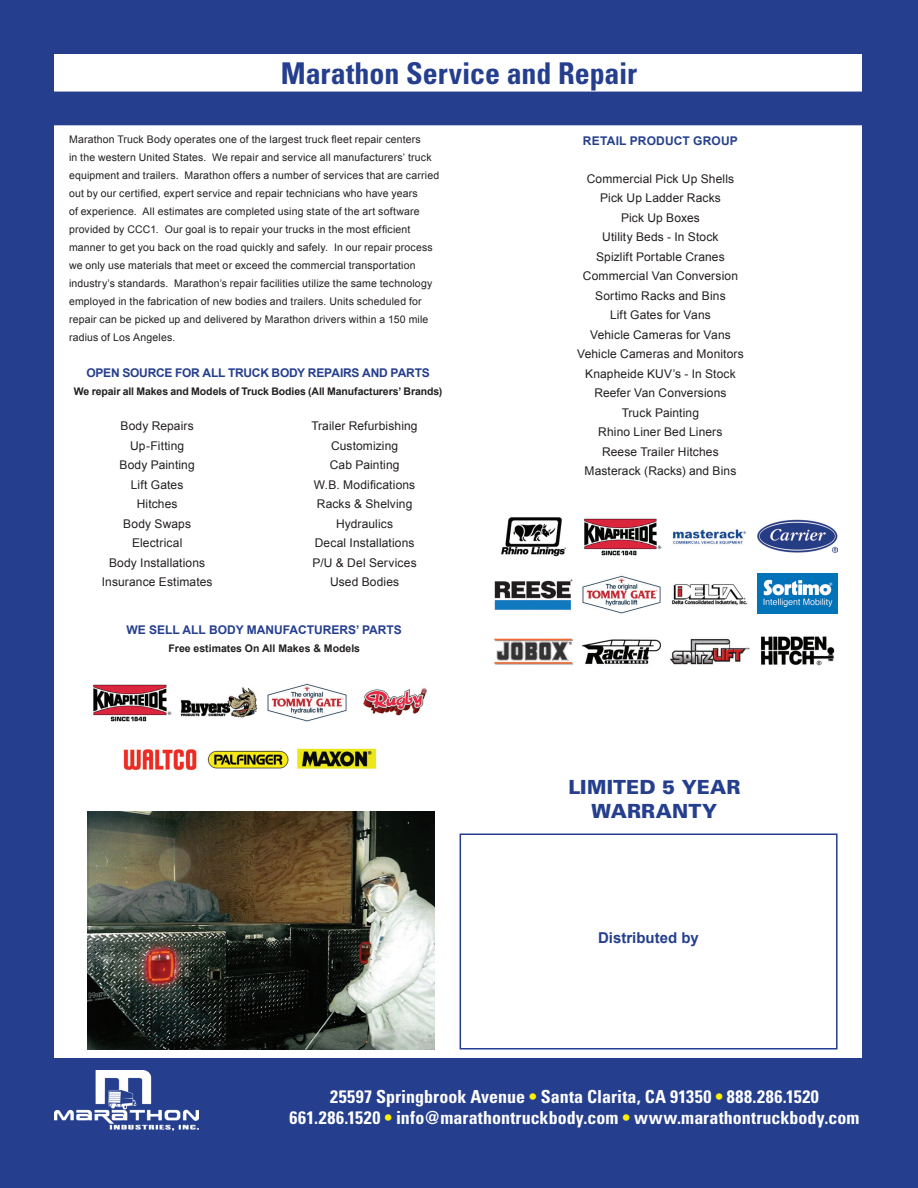
<style>
.page{position:relative;width:918px;height:1188px;background:#253f8e}
.page>*{position:absolute;margin:0;border:0;box-sizing:border-box;transform-origin:0 0}
.t1{font:700 condensed 30px "Univers";letter-spacing:-.005em;color:#253f8e}
.t2{font:900 19.5px "Univers";letter-spacing:.005em;color:#253f8e}
.t3{font:700 condensed 18px "Univers";letter-spacing:.01em;color:#fff}
.t4{font:700 15px "Arial";color:#253f8e}
.t5{font:12px "Arial";letter-spacing:.01em;color:#231f20}
.t6{font:700 12px "Arial";color:#253f8e}
.t7{font:10.5px/18px "Arial";letter-spacing:.015em;color:#231f20}
.t8{font:700 10.5px "Arial";letter-spacing:-.005em;color:#231f20}
.s1{color:#fff101}
</style>
<div class="page">
<div style="left:54px;top:54px;width:808px;height:1004px;background:#fff"></div>
<div style="left:460px;top:834px;width:378px;height:216px;border:2px solid #243c92"></div>
<img style="left:54px;top:1070px;width:145px;height:61px">
<img style="left:87px;top:811px;width:348px;height:239px">
<img style="left:93px;top:684px;width:78px;height:38px">
<img style="left:180px;top:687px;width:78px;height:31px">
<img style="left:267px;top:683px;width:80px;height:39px">
<img style="left:363px;top:688px;width:64px;height:28px">
<img style="left:123px;top:749px;width:74px;height:22px">
<img style="left:208px;top:750px;width:80px;height:19px">
<img style="left:297px;top:748px;width:79px;height:21px">
<img style="left:501px;top:517px;width:66px;height:40px">
<img style="left:584px;top:518px;width:77px;height:38px">
<img style="left:673px;top:529px;width:73px;height:16px">
<img style="left:757px;top:519px;width:81px;height:33px">
<img style="left:494px;top:579px;width:79px;height:31px">
<img style="left:582px;top:575px;width:79px;height:39px">
<img style="left:672px;top:584px;width:76px;height:21px">
<img style="left:757px;top:574px;width:81px;height:40px">
<img style="left:494px;top:638px;width:79px;height:27px">
<img style="left:582px;top:639px;width:79px;height:25px">
<img style="left:670px;top:638px;width:79px;height:27px">
<img style="left:760px;top:636px;width:75px;height:30px">
<div style="left:54px;top:92px;width:808px;height:33px;background:#253f8e"></div>
<p class="t1" style="left:281px;top:55px;width:358px">Marathon Service and Repair</p>
<p class="t7" style="left:69px;top:130px;width:372px">Marathon Truck Body operates one of the largest truck fleet repair centers<br>in the western United States. We repair and service all manufacturers’ truck equipment and trailers. Marathon offers a number of services that are carried out by our certified, expert service and repair technicians who have years<br>of experience. All estimates are completed using state of the art software provided by CCC1. Our goal is to repair your trucks in the most efficient manner to get you back on the road quickly and safely. In our repair process we only use materials that meet or exceed the commercial transportation industry’s standards. Marathon’s repair facilities utilize the same technology employed in the fabrication of new bodies and trailers. Units scheduled for repair can be picked up and delivered by Marathon drivers within a 150 mile radius of Los Angeles.</p>
<p class="t6" style="left:86px;top:365px;width:345px">OPEN SOURCE FOR ALL TRUCK BODY REPAIRS AND PARTS</p>
<p class="t8" style="left:74px;top:384px;width:370px">We repair all Makes and Models of Truck Bodies (All Manufacturers’ Brands)</p>
<p class="t5" style="left:312px;top:418px;width:107px">Trailer Refurbishing</p>
<p class="t5" style="left:331px;top:438px;width:69px">Customizing</p>
<p class="t5" style="left:330px;top:457px;width:71px">Cab Painting</p>
<p class="t5" style="left:314px;top:477px;width:103px">W.B. Modifications</p>
<p class="t5" style="left:317px;top:496px;width:97px">Racks &amp; Shelving</p>
<p class="t5" style="left:336px;top:516px;width:59px">Hydraulics</p>
<p class="t5" style="left:315px;top:535px;width:101px">Decal Installations</p>
<p class="t5" style="left:313px;top:555px;width:106px">P/U &amp; Del Services</p>
<p class="t5" style="left:330px;top:574px;width:71px">Used Bodies</p>
<p class="t6" style="left:127px;top:621px;width:277px">WE SELL ALL BODY MANUFACTURERS’ PARTS</p>
<p class="t8" style="left:169px;top:641px;width:193px">Free estimates On All Makes &amp; Models</p>
<p class="t5" style="left:121px;top:418px;width:75px">Body Repairs</p>
<p class="t5" style="left:130px;top:438px;width:56px">Up-Fitting</p>
<p class="t5" style="left:120px;top:457px;width:77px">Body Painting</p>
<p class="t5" style="left:131px;top:477px;width:54px">Lift Gates</p>
<p class="t5" style="left:137px;top:496px;width:42px">Hitches</p>
<p class="t5" style="left:123px;top:516px;width:69px">Body Swaps</p>
<p class="t5" style="left:132px;top:535px;width:52px">Electrical</p>
<p class="t5" style="left:109px;top:555px;width:98px">Body Installations</p>
<p class="t5" style="left:102px;top:574px;width:112px">Insurance Estimates</p>
<p class="t6" style="left:583px;top:133px;width:157px">RETAIL PRODUCT GROUP</p>
<p class="t5" style="left:587px;top:171px;width:149px">Commercial Pick Up Shells</p>
<p class="t5" style="left:600px;top:190px;width:122px">Pick Up Ladder Racks</p>
<p class="t5" style="left:621px;top:210px;width:80px">Pick Up Boxes</p>
<p class="t5" style="left:602px;top:229px;width:118px">Utility Beds - In Stock</p>
<p class="t5" style="left:596px;top:249px;width:130px">Spizlift Portable Cranes</p>
<p class="t5" style="left:583px;top:268px;width:157px">Commercial Van Conversion</p>
<p class="t5" style="left:595px;top:288px;width:132px">Sortimo Racks and Bins</p>
<p class="t5" style="left:610px;top:307px;width:102px">Lift Gates for Vans</p>
<p class="t5" style="left:590px;top:327px;width:142px">Vehicle Cameras for Vans</p>
<p class="t5" style="left:577px;top:346px;width:168px">Vehicle Cameras and Monitors</p>
<p class="t5" style="left:585px;top:366px;width:152px">Knapheide KUV’s - In Stock</p>
<p class="t5" style="left:594px;top:385px;width:134px">Reefer Van Conversions</p>
<p class="t5" style="left:622px;top:405px;width:79px">Truck Painting</p>
<p class="t5" style="left:598px;top:424px;width:126px">Rhino Liner Bed Liners</p>
<p class="t5" style="left:602px;top:444px;width:118px">Reese Trailer Hitches</p>
<p class="t5" style="left:585px;top:463px;width:153px">Masterack (Racks) and Bins</p>
<p class="t2" style="left:568px;top:774px;width:174px">LIMITED 5 YEAR</p>
<p class="t2" style="left:592px;top:798px;width:127px">WARRANTY</p>
<p class="t4" style="left:598px;top:927px;width:102px">Distributed by</p>
<p class="t3" style="left:330px;top:1086px;width:490px">25597 Springbrook Avenue <span class="s1">•</span> Santa Clarita, CA 91350 <span class="s1">•</span> 888.286.1520</p>
<p class="t3" style="left:290px;top:1107px;width:571px">661.286.1520 <span class="s1">•</span> info@marathontruckbody.com <span class="s1">•</span> www.marathontruckbody.com</p>
</div>
